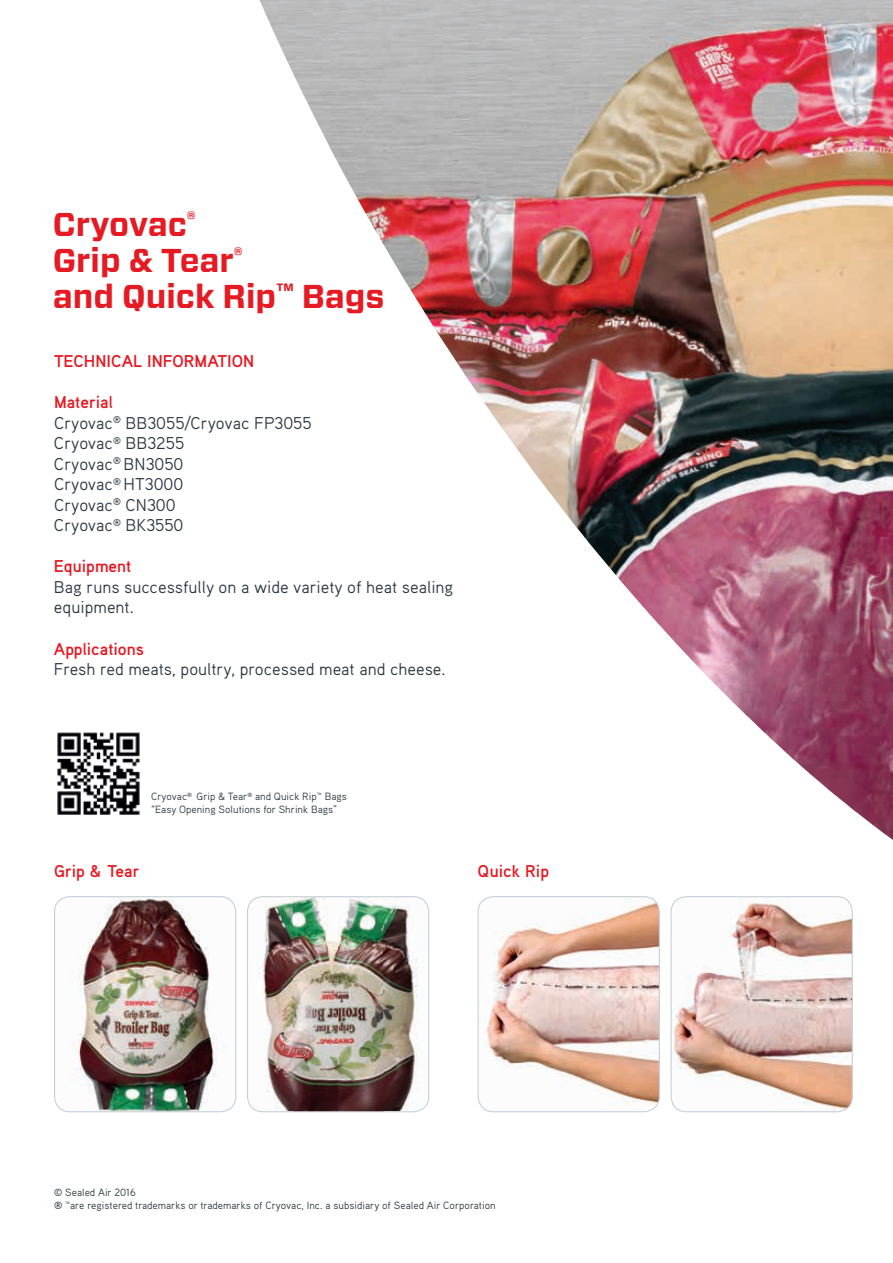
<style>
.page{position:relative;width:893px;height:1263px;background:#fff}
.page>*{position:absolute;margin:0;border:0;box-sizing:border-box;transform-origin:0 0}
.t1{font:700 33px/36px "Forza";color:#e51a23}
.t2{font:17.1px/20.5px "Aaux Pro OT";color:#2c3741}
.t3{font:700 17.1px "Aaux Pro OT";color:#e51a23}
.t4{font:10.5px/12.6px "Aaux Pro OT";color:#2c3741}
.s1{font-weight:700;color:#e51a23}
</style>
<div class="page">
<img style="left:260px;top:0;width:633px;height:840px">
<img style="left:57px;top:732px;width:83px;height:83px">
<img style="left:54px;top:896px;width:182px;height:216px">
<img style="left:247px;top:896px;width:182px;height:216px">
<img style="left:670px;top:896px;width:183px;height:216px">
<svg style="left:478px;top:896px;width:182px;height:216px"></svg>
<h1 class="t1" style="left:53px;top:207px;width:333px">Cryovac<sup>®<br></sup>Grip &amp; Tear<sup>®<br></sup>and Quick Rip<sup>™</sup> Bags</h1>
<p class="t3" style="left:54px;top:350px;width:202px">TECHNICAL INFORMATION</p>
<p class="t2" style="left:54px;top:391px;width:259px"><span class="s1">Material<br></span>Cryovac<sup>®</sup> BB3055/Cryovac FP3055<br>Cryovac<sup>®</sup> BB3255<br>Cryovac<sup>®</sup> BN3050<br>Cryovac<sup>®</sup> HT3000<br>Cryovac<sup>®</sup> CN300<br>Cryovac<sup>®</sup> BK3550</p>
<p class="t3" style="left:54px;top:555px;width:79px">Equipment</p>
<p class="t2" style="left:54px;top:576px;width:401px">Bag runs successfully on a wide variety of heat sealing equipment.</p>
<p class="t3" style="left:54px;top:638px;width:91px">Applications</p>
<p class="t2" style="left:54px;top:658px;width:393px">Fresh red meats, poultry, processed meat and cheese.</p>
<p class="t4" style="left:151px;top:790px;width:197px">Cryovac<sup>®</sup> Grip &amp; Tear<sup>®</sup> and Quick Rip™ Bags “Easy Opening Solutions for Shrink Bags”</p>
<p class="t3" style="left:54px;top:860px;width:87px">Grip &amp; Tear</p>
<p class="t3" style="left:478px;top:860px;width:73px">Quick Rip</p>
<p class="t4" style="left:54px;top:1186px;width:443px">© Sealed Air 2016<br>® ™are registered trademarks or trademarks of Cryovac, Inc. a subsidiary of Sealed Air Corporation</p>
</div>
